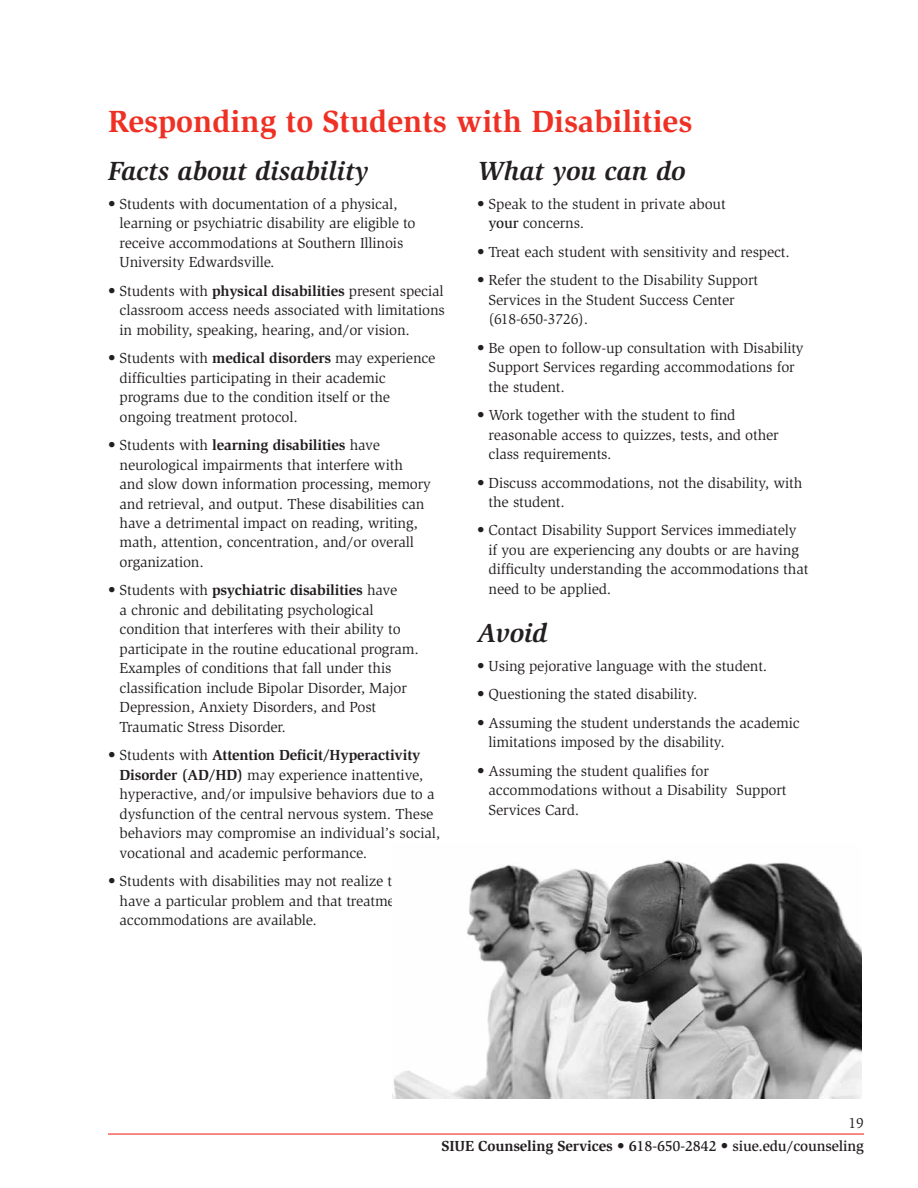
<style>
.page{position:relative;width:918px;height:1188px;background:#fff}
.page>*{position:absolute;margin:0;border:0;box-sizing:border-box;transform-origin:0 0}
.t1{font:700 31.5px "Slimbach";color:#ee3124}
.t2{font:italic 700 27px "Slimbach";color:#231f20}
.t3{font:15px/19.5px "Slimbach";letter-spacing:-.01em;color:#231f20}
.t4{font:500 15px/23.5px "Slimbach";letter-spacing:-.01em;color:#231f20;text-align:right}
.s1{font-weight:700}
.s2{font-weight:500}
.s3{font-weight:400}
</style>
<div class="page">
<hr style="left:108px;top:1133px;width:756px;height:2px;background:#ee3124">
<img style="left:392px;top:859px;width:469px;height:239px">
<h1 class="t1" style="left:108px;top:102px;width:586px">Responding to Students with Disabilities</h1>
<h2 class="t2" style="left:108px;top:155px;width:262px">Facts about disability</h2>
<p class="t3" style="left:120px;top:194px;width:298px;text-indent:-12px">• Students with documentation of a physical, learning or psychiatric disability are eligible to receive accommodations at Southern Illinois University Edwardsville.</p>
<p class="t3" style="left:120px;top:281px;width:327px;text-align:justify;text-indent:-12px">• Students with <span class="s1">physical disabilities</span> present special classroom access needs associated with limitations in mobility, speaking, hearing, and/or vision.</p>
<p class="t3" style="left:120px;top:348px;width:317px;text-indent:-12px">• Students with <span class="s1">medical disorders</span> may experience difficulties participating in their academic programs due to the condition itself or the ongoing treatment protocol.</p>
<p class="t3" style="left:120px;top:435px;width:313px;text-indent:-12px">• Students with <span class="s1">learning disabilities</span> have neurological impairments that interfere with<br>and slow down information processing, memory and retrieval, and output. These disabilities can have a detrimental impact on reading, writing, math, attention, concentration, and/or overall organization.</p>
<p class="t3" style="left:120px;top:581px;width:298px;text-indent:-12px">• Students with <span class="s1">psychiatric disabilities</span> have<br>a chronic and debilitating psychological condition that interferes with their ability to participate in the routine educational program.<br>Examples of conditions that fall under this classification include Bipolar Disorder, Major Depression, Anxiety Disorders, and Post Traumatic Stress Disorder.</p>
<p class="t3" style="left:120px;top:746px;width:322px;text-indent:-12px">• Students with <span class="s1">Attention Deficit/Hyperactivity Disorder (AD/HD)</span> may experience inattentive, hyperactive, and/or impulsive behaviors due to a dysfunction of the central nervous system. These behaviors may compromise an individual’s social, vocational and academic performance.</p>
<p class="t3" style="left:120px;top:872px;width:326px;text-indent:-12px">• Students with disabilities may not realize that they have a particular problem and that treatment/ accommodations are available.</p>
<h2 class="t2" style="left:477px;top:155px;width:210px">What you can do</h2>
<p class="t3" style="left:489px;top:194px;width:239px;text-indent:-12px">• Speak to the student in private about <span class="s2">your</span> concerns.</p>
<p class="t3" style="left:477px;top:242px;width:314px">• Treat each student with sensitivity and respect.</p>
<p class="t3" style="left:489px;top:270px;width:271px;text-indent:-12px">• Refer the student to the Disability Support<br>Services in the Student Success Center (618-650-3726).</p>
<p class="t3" style="left:489px;top:338px;width:317px;text-indent:-12px">• Be open to follow-up consultation with Disability<br>Support Services regarding accommodations for the student.</p>
<p class="t3" style="left:489px;top:405px;width:292px;text-indent:-12px">• Work together with the student to find reasonable access to quizzes, tests, and other class requirements.</p>
<p class="t3" style="left:489px;top:473px;width:315px;text-indent:-12px">• Discuss accommodations, not the disability, with the student.</p>
<p class="t3" style="left:489px;top:521px;width:321px;text-indent:-12px">• Contact Disability Support Services immediately if you are experiencing any doubts or are having difficulty understanding the accommodations that need to be applied.</p>
<h2 class="t2" style="left:477px;top:617px;width:72px">Avoid</h2>
<p class="t3" style="left:477px;top:656px;width:292px">• Using pejorative language with the student.</p>
<p class="t3" style="left:477px;top:684px;width:222px">• Questioning the stated disability.</p>
<p class="t3" style="left:489px;top:713px;width:313px;text-indent:-12px">• Assuming the student understands the academic limitations imposed by the disability.</p>
<p class="t3" style="left:489px;top:761px;width:300px;text-indent:-12px">• Assuming the student qualifies for accommodations without a Disability Support<br>Services Card.</p>
<p class="t4" style="left:441px;top:1111px;width:424px"><span class="s3">19<br></span><span class="s1">SIUE Counseling Services • 6</span>18-650-2842 • siue.edu/counseling</p>
</div>
